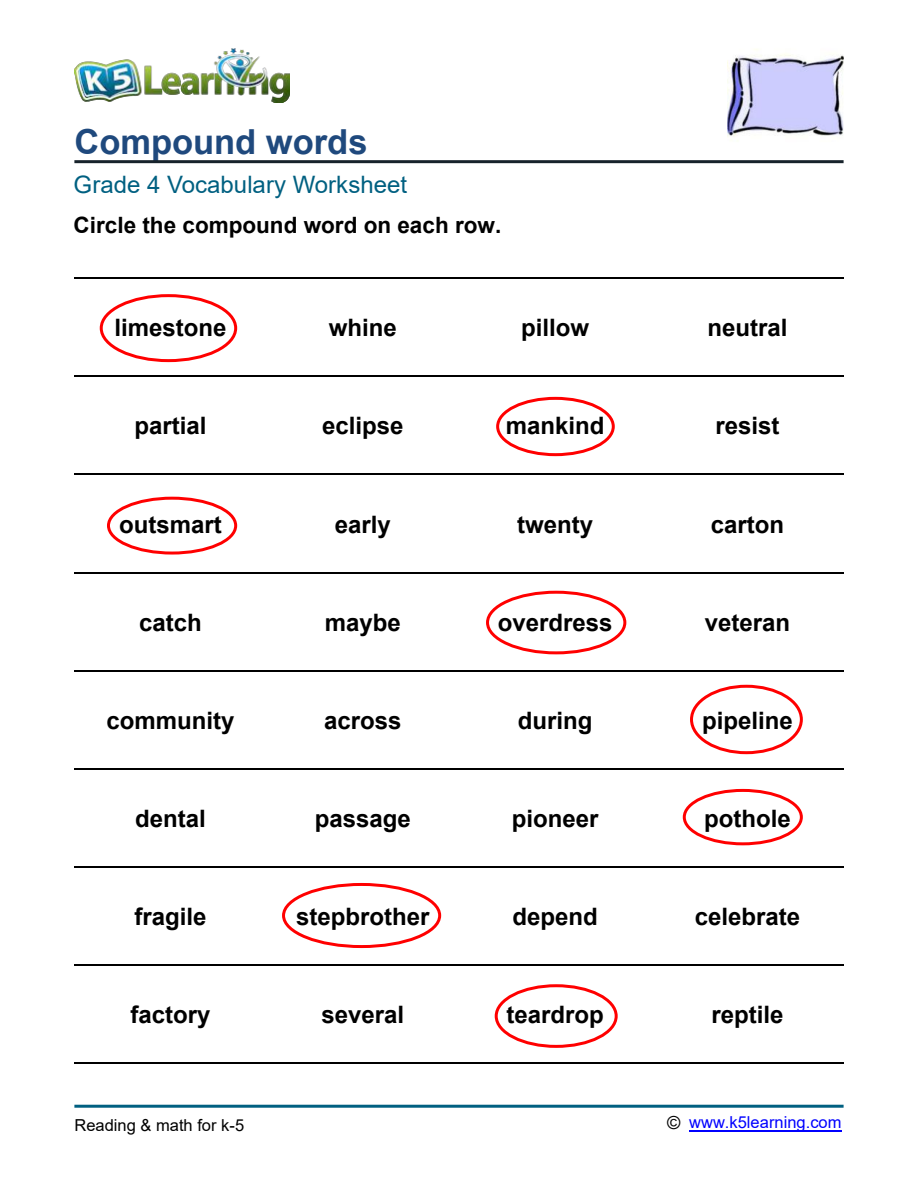
<style>
.page{position:relative;width:918px;height:1188px;background:#fff}
.page>*{position:absolute;margin:0;border:0;box-sizing:border-box;transform-origin:0 0}
.t1{font:700 34.5px "Arial";color:#1f497d}
.t2{font:700 24px "Arial";color:#000}
.t3{font:24px "Arial";color:#006081}
.t4{font:700 22.5px "Arial";color:#000}
.t5{font:18px "Arial";color:#000}
.t6{font:16.5px "Arial";color:#00f}
.t7{font:16.5px "Arial";color:#000}
</style>
<div class="page">
<hr style="left:74px;top:160px;width:770px;height:3px;background:#17232b">
<hr style="left:74px;top:1105px;width:770px;height:3px;background:#006081">
<hr style="left:689px;top:1130px;width:153px;height:1px;background:#00f">
<img style="left:74px;top:49px;width:215px;height:53px">
<hr style="left:74px;top:277px;width:193px;height:2px;background:#000">
<hr style="left:267px;top:277px;width:192px;height:2px;background:#000">
<hr style="left:459px;top:277px;width:192px;height:2px;background:#000">
<hr style="left:651px;top:277px;width:193px;height:2px;background:#000">
<hr style="left:74px;top:375px;width:193px;height:2px;background:#000">
<hr style="left:267px;top:375px;width:192px;height:2px;background:#000">
<hr style="left:459px;top:375px;width:192px;height:2px;background:#000">
<hr style="left:651px;top:375px;width:193px;height:2px;background:#000">
<hr style="left:74px;top:474px;width:193px;height:1px;background:#000">
<hr style="left:267px;top:474px;width:192px;height:1px;background:#000">
<hr style="left:459px;top:474px;width:192px;height:1px;background:#000">
<hr style="left:651px;top:474px;width:193px;height:1px;background:#000">
<hr style="left:74px;top:572px;width:193px;height:1px;background:#000">
<hr style="left:267px;top:572px;width:192px;height:1px;background:#000">
<hr style="left:459px;top:572px;width:192px;height:1px;background:#000">
<hr style="left:651px;top:572px;width:193px;height:1px;background:#000">
<hr style="left:74px;top:670px;width:193px;height:1px;background:#000">
<hr style="left:267px;top:670px;width:192px;height:1px;background:#000">
<hr style="left:459px;top:670px;width:192px;height:1px;background:#000">
<hr style="left:651px;top:670px;width:193px;height:1px;background:#000">
<hr style="left:74px;top:768px;width:193px;height:2px;background:#000">
<hr style="left:267px;top:768px;width:192px;height:2px;background:#000">
<hr style="left:459px;top:768px;width:192px;height:2px;background:#000">
<hr style="left:651px;top:768px;width:193px;height:2px;background:#000">
<hr style="left:74px;top:866px;width:193px;height:2px;background:#000">
<hr style="left:267px;top:866px;width:192px;height:2px;background:#000">
<hr style="left:459px;top:866px;width:192px;height:2px;background:#000">
<hr style="left:651px;top:866px;width:193px;height:2px;background:#000">
<hr style="left:74px;top:964px;width:193px;height:2px;background:#000">
<hr style="left:267px;top:964px;width:192px;height:2px;background:#000">
<hr style="left:459px;top:964px;width:192px;height:2px;background:#000">
<hr style="left:651px;top:964px;width:193px;height:2px;background:#000">
<hr style="left:74px;top:1063px;width:193px;height:1px;background:#000">
<hr style="left:267px;top:1063px;width:192px;height:1px;background:#000">
<hr style="left:459px;top:1063px;width:192px;height:1px;background:#000">
<hr style="left:651px;top:1063px;width:193px;height:1px;background:#000">
<img style="left:728px;top:49px;width:116px;height:87px">
<div style="left:100px;top:294px;width:137px;height:68px;border:3px solid #f00;border-radius:50%"></div>
<div style="left:496px;top:397px;width:119px;height:59px;border:3px solid #f00;border-radius:50%"></div>
<div style="left:107px;top:497px;width:130px;height:58px;border:3px solid #f00;border-radius:50%"></div>
<div style="left:486px;top:591px;width:140px;height:63px;border:3px solid #f00;border-radius:50%"></div>
<div style="left:690px;top:685px;width:113px;height:69px;border:3px solid #f00;border-radius:50%"></div>
<div style="left:683px;top:789px;width:120px;height:56px;border:3px solid #f00;border-radius:50%"></div>
<div style="left:282px;top:883px;width:159px;height:65px;border:3px solid #f00;border-radius:50%"></div>
<div style="left:495px;top:984px;width:123px;height:64px;border:3px solid #f00;border-radius:50%"></div>
<h1 class="t1" style="left:74px;top:128px;width:295px">Compound words</h1>
<p class="t3" style="left:74px;top:176px;width:335px">Grade 4 Vocabulary Worksheet</p>
<p class="t4" style="left:74px;top:216px;width:429px">Circle the compound word on each row.</p>
<p class="t2" style="left:115px;top:319px;width:114px">limestone</p>
<p class="t2" style="left:329px;top:319px;width:69px">whine</p>
<p class="t2" style="left:521px;top:319px;width:69px">pillow</p>
<p class="t2" style="left:707px;top:319px;width:82px">neutral</p>
<p class="t2" style="left:135px;top:417px;width:74px">partial</p>
<p class="t2" style="left:322px;top:417px;width:83px">eclipse</p>
<p class="t2" style="left:506px;top:417px;width:100px">mankind</p>
<p class="t2" style="left:715px;top:417px;width:66px">resist</p>
<p class="t2" style="left:119px;top:515px;width:104px">outsmart</p>
<p class="t2" style="left:335px;top:515px;width:58px">early</p>
<p class="t2" style="left:517px;top:515px;width:78px">twenty</p>
<p class="t2" style="left:711px;top:515px;width:75px">carton</p>
<p class="t2" style="left:139px;top:613px;width:64px">catch</p>
<p class="t2" style="left:325px;top:613px;width:78px">maybe</p>
<p class="t2" style="left:498px;top:613px;width:116px">overdress</p>
<p class="t2" style="left:705px;top:613px;width:87px">veteran</p>
<p class="t2" style="left:107px;top:711px;width:129px">community</p>
<p class="t2" style="left:324px;top:711px;width:79px">across</p>
<p class="t2" style="left:518px;top:711px;width:76px">during</p>
<p class="t2" style="left:702px;top:711px;width:92px">pipeline</p>
<p class="t2" style="left:135px;top:810px;width:72px">dental</p>
<p class="t2" style="left:315px;top:810px;width:98px">passage</p>
<p class="t2" style="left:512px;top:810px;width:88px">pioneer</p>
<p class="t2" style="left:704px;top:810px;width:88px">pothole</p>
<p class="t2" style="left:135px;top:908px;width:74px">fragile</p>
<p class="t2" style="left:296px;top:908px;width:135px">stepbrother</p>
<p class="t2" style="left:512px;top:908px;width:87px">depend</p>
<p class="t2" style="left:695px;top:908px;width:107px">celebrate</p>
<p class="t2" style="left:130px;top:1006px;width:82px">factory</p>
<p class="t2" style="left:321px;top:1006px;width:84px">several</p>
<p class="t2" style="left:506px;top:1006px;width:99px">teardrop</p>
<p class="t2" style="left:711px;top:1006px;width:74px">reptile</p>
<p class="t7" style="left:74px;top:1119px;width:171px">Reading &amp; math for k-5</p>
<p class="t5" style="left:667px;top:1116px;width:15px">©</p>
<p class="t6" style="left:689px;top:1116px;width:154px">www.k5learning.com</p>
</div>
